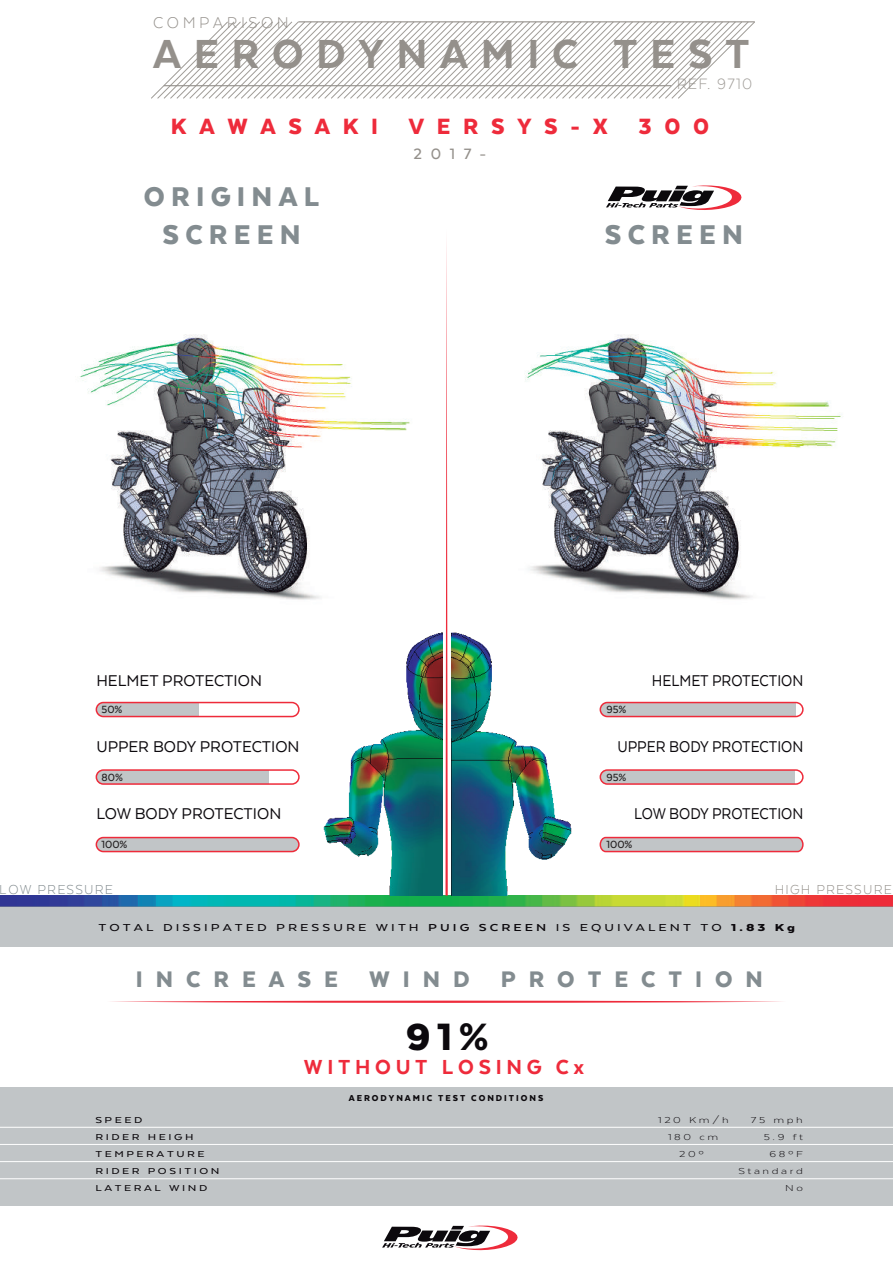
<style>
.page{position:relative;width:893px;height:1263px;background:#fff}
.page>*{position:absolute;margin:0;border:0;box-sizing:border-box;transform-origin:0 0}
.t1{font:800 46.8px "Texta";letter-spacing:.27em;color:#94908b}
.t2{font:900 43.95px "Texta";color:#0c090d}
.t3{font:900 31.2px/37.5px "Texta";letter-spacing:.2em;color:#838c90;text-align:center}
.t4{font:900 25.95px "Texta";letter-spacing:.5em;color:#838c90}
.t5{font:900 25.5px "Texta";letter-spacing:.5em;color:#ee2b3b}
.t6{font:800 23.4px "Texta";letter-spacing:.2em;color:#ee2b3b}
.t7{font:18px "Texta";color:#0c090d}
.t8{font:18px "Texta";color:#0c090d;scale:.91 1}
.t9{font:300 18px "Texta";letter-spacing:.195em;color:#94908b}
.t10{font:300 17.25px "Texta";letter-spacing:.075em;color:#94908b}
.t11{font:500 17.25px "Texta";color:#94908b}
.t12{font:300 15px "Texta";letter-spacing:.08em;color:#94908b}
.t13{font:300 15px "Texta";letter-spacing:.08em;color:#838c90}
.t14{font:500 12px "Texta";color:#231f20}
.t15{font:500 11.7px "Texta";letter-spacing:.2em;color:#0c090d;scale:1.31 1}
.t16{font:500 9.9px/17.1px "Texta";letter-spacing:.2em;color:#0c090d;scale:1.31 1}
.t17{font:300 9.9px/17.1px "Texta";letter-spacing:.2em;color:#0c090d;text-align:right;scale:1.31 1}
.t18{font:900 9.9px "Texta";letter-spacing:.2em;color:#0c090d}
.s1{font-family:"Texta Alt";font-weight:700}
.s2{font-family:"Texta Alt";font-weight:900}
</style>
<div class="page">
<hr style="left:298px;top:21px;width:457px;height:1px;background:#94908b">
<svg style="left:151px;top:22px;width:604px;height:76px"></svg>
<svg style="left:382px;top:1225px;width:136px;height:26px"></svg>
<div style="left:0;top:1087px;width:893px;height:119px;background:#c1c5c7"></div>
<hr style="left:0;top:1127px;width:893px;height:1px;background:#fff">
<hr style="left:0;top:1144px;width:893px;height:1px;background:#fff">
<hr style="left:0;top:1161px;width:893px;height:1px;background:#fff">
<hr style="left:0;top:1178px;width:893px;height:1px;background:#fff">
<svg style="left:111px;top:1000px;width:671px;height:3px"></svg>
<img style="left:0;top:895px;width:892px;height:11px">
<img style="left:80px;top:334px;width:761px;height:266px">
<img style="left:304px;top:632px;width:138px;height:264px">
<img style="left:451px;top:632px;width:121px;height:263px">
<svg style="left:96px;top:702px;width:103px;height:14px"></svg>
<div style="left:96px;top:770px;width:173px;height:14px;background:#c1c5c7"></div>
<div style="left:96px;top:837px;width:201px;height:14px;background:#c1c5c7"></div>
<div style="left:600px;top:702px;width:196px;height:14px;background:#c1c5c7"></div>
<div style="left:600px;top:770px;width:195px;height:14px;background:#c1c5c7"></div>
<hr style="left:306px;top:831px;width:4px;height:27px;background:#fff">
<div style="left:96px;top:702px;width:204px;height:15px;border:2px solid #ee2b3a;border-radius:7px"></div>
<div style="left:96px;top:769px;width:204px;height:16px;border:2px solid #ee2b3a;border-radius:7px"></div>
<div style="left:96px;top:837px;width:204px;height:15px;border:2px solid #ee2b3a;border-radius:7px"></div>
<div style="left:600px;top:702px;width:204px;height:15px;border:2px solid #ee2b3a;border-radius:7px"></div>
<div style="left:600px;top:769px;width:204px;height:16px;border:2px solid #ee2b3a;border-radius:7px"></div>
<svg style="left:599px;top:836px;width:205px;height:17px;background:#cfaeb3"></svg>
<div style="left:0;top:906px;width:893px;height:41px;background:#c1c5c7"></div>
<svg style="left:606px;top:185px;width:136px;height:25px"></svg>
<svg style="left:445px;top:244px;width:3px;height:652px"></svg>
<h3 class="t9" style="left:153px;top:13px;width:137px">COMPARISON</h3>
<h1 class="t1" style="left:153px;top:30px;width:598px">AERODYNAMIC TEST</h1>
<h3 class="t10" style="left:676px;top:75px;width:77px">REF. 9710</h3>
<h3 class="t5" style="left:171px;top:113px;width:540px">KAWASAKI VERSYS-X 300</h3>
<h3 class="t11" style="left:414px;top:145px;width:74px">2017-</h3>
<h3 class="t3" style="left:144px;top:178px;width:177px">ORIGINAL<br>SCREEN</h3>
<h3 class="t3" style="left:605px;top:215px;width:140px">SCREEN</h3>
<h3 class="t7" style="left:96px;top:671px;width:167px">HELMET PROTECTION</h3>
<h3 class="t8" style="left:652px;top:671px;width:168px">HELMET PROTECTION</h3>
<p class="t14" style="left:102px;top:703px;width:22px">50%</p>
<p class="t14" style="left:606px;top:703px;width:22px">95%</p>
<h3 class="t7" style="left:96px;top:737px;width:205px">UPPER BODY PROTECTION</h3>
<h3 class="t8" style="left:617px;top:737px;width:206px">UPPER BODY PROTECTION</h3>
<p class="t14" style="left:102px;top:771px;width:23px">80%</p>
<p class="t14" style="left:606px;top:771px;width:22px">95%</p>
<h3 class="t7" style="left:96px;top:804px;width:186px">LOW BODY PROTECTION</h3>
<h3 class="t8" style="left:634px;top:804px;width:187px">LOW BODY PROTECTION</h3>
<p class="t14" style="left:102px;top:838px;width:27px">100%</p>
<p class="t14" style="left:606px;top:838px;width:27px">100%</p>
<p class="t13" style="left:0;top:882px;width:114px">LOW PRESSURE</p>
<p class="t12" style="left:775px;top:882px;width:119px">HIGH PRESSURE</p>
<p class="t15" style="left:99px;top:921px;width:533px">TOTAL DISSIPATED PRESSURE WITH <span class="s1">PUIG SCREEN</span> IS EQUIVALENT TO <span class="s2">1.83 Kg</span></p>
<h3 class="t4" style="left:136px;top:965px;width:628px">INCREASE WIND PROTECTION</h3>
<h2 class="t2" style="left:406px;top:1013px;width:84px">91%</h2>
<h3 class="t6" style="left:304px;top:1055px;width:282px">WITHOUT LOSING Cx</h3>
<p class="t18" style="left:349px;top:1093px;width:196px">AERODYNAMIC TEST CONDITIONS</p>
<p class="t16" style="left:95px;top:1111px;width:96px">SPEED<br>RIDER HEIGH<br>TEMPERATURE<br>RIDER POSITION<br>LATERAL WIND</p>
<p class="t17" style="left:658px;top:1111px;width:55px">120 Km/h</p>
<p class="t17" style="left:751px;top:1111px;width:41px">75 mph</p>
<p class="t17" style="left:668px;top:1128px;width:40px">180 cm</p>
<p class="t17" style="left:764px;top:1128px;width:31px">5.9 ft</p>
<p class="t17" style="left:679px;top:1145px;width:20px">20º</p>
<p class="t17" style="left:738px;top:1145px;width:51px">68ºF<br>Standard<br>No</p>
</div>
